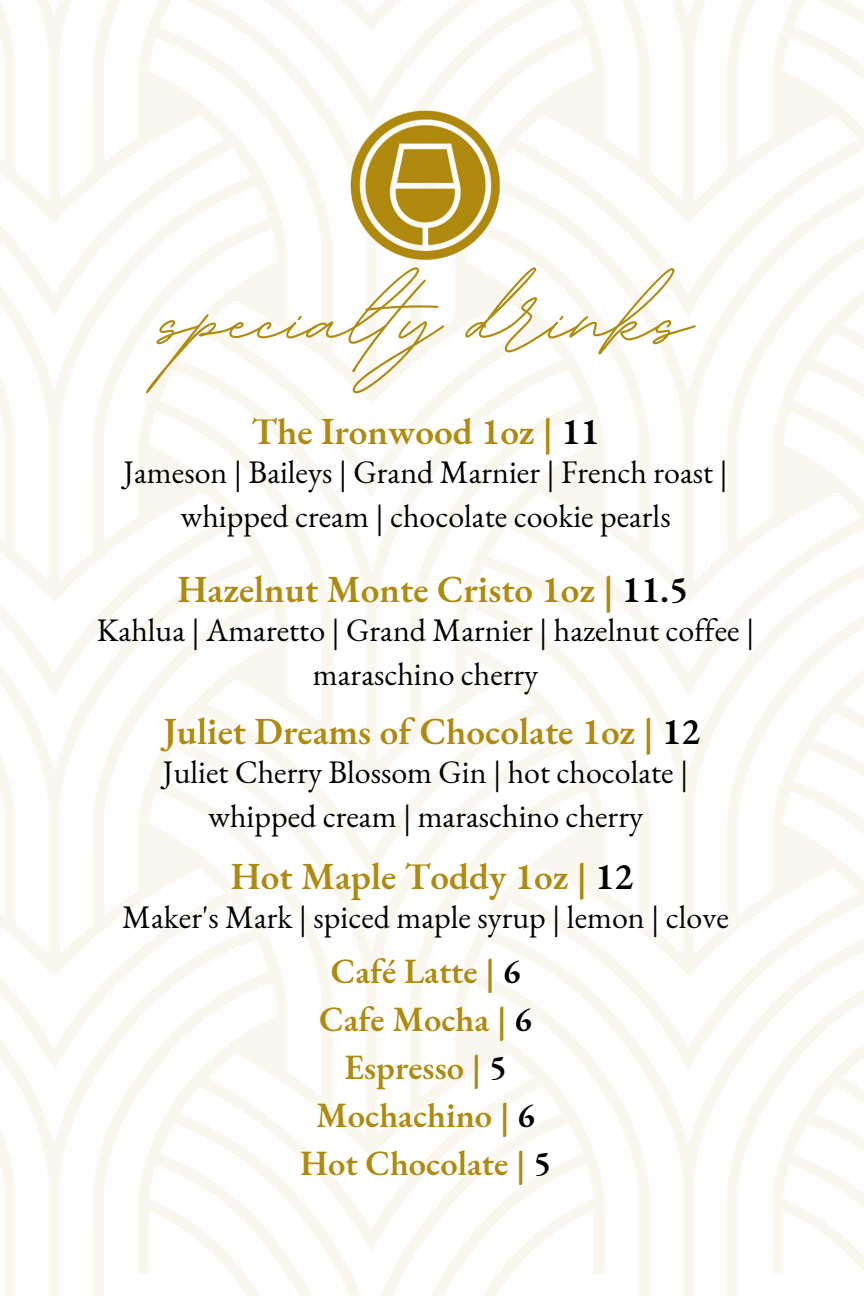
<style>
.page{position:relative;width:864px;height:1296px;background:#fff}
.page>*{position:absolute;margin:0;border:0;box-sizing:border-box;transform-origin:0 0}
.t1{font:700 135.9px "BD Script";color:#ae8a0f}
.t2{font:600 37.2px "EB Garamond";color:#ae8a0f}
.t3{font:600 34.8px/48px "EB Garamond";color:#ae8a0f;text-align:center}
.t4{font:32.1px "EB Garamond";color:#000}
.s1{color:#000}
</style>
<div class="page">
<img style="left:328px;top:87px;width:196px;height:196px">
<p class="t1" style="left:160px;top:231px;width:533px">specialty drinks</p>
<h1 class="t2" style="left:252px;top:407px;width:350px">The Ironwood 1oz | <span class="s1">11</span></h1>
<h2 class="t4" style="left:123px;top:451px;width:606px">Jameson | Baileys | Grand Marnier | French roast |</h2>
<p class="t4" style="left:181px;top:495px;width:492px">whipped cream | chocolate cookie pearls</p>
<p class="t2" style="left:178px;top:564px;width:512px">Hazelnut Monte Cristo 1oz | <span class="s1">11.5</span></p>
<h2 class="t4" style="left:97px;top:608px;width:659px">Kahlua | Amaretto | Grand Marnier | hazelnut coffee |</h2>
<p class="t4" style="left:313px;top:652px;width:227px">maraschino cherry</p>
<p class="t2" style="left:164px;top:706px;width:538px">Juliet Dreams of Chocolate 1oz | <span class="s1">12</span></p>
<h2 class="t4" style="left:163px;top:751px;width:527px">Juliet Cherry Blossom Gin | hot chocolate |</h2>
<p class="t4" style="left:208px;top:795px;width:436px">whipped cream | maraschino cherry</p>
<p class="t2" style="left:231px;top:852px;width:404px">Hot Maple Toddy 1oz | <span class="s1">12</span></p>
<p class="t4" style="left:122px;top:896px;width:608px">Maker's Mark | spiced maple syrup | lemon | clove</p>
<h2 class="t3" style="left:300px;top:947px;width:252px">Café Latte | <span class="s1">6<br></span>Cafe Mocha | <span class="s1">6<br></span>Espresso | <span class="s1">5<br></span>Mochachino | <span class="s1">6<br></span>Hot Chocolate | <span class="s1">5</span></h2>
</div>
